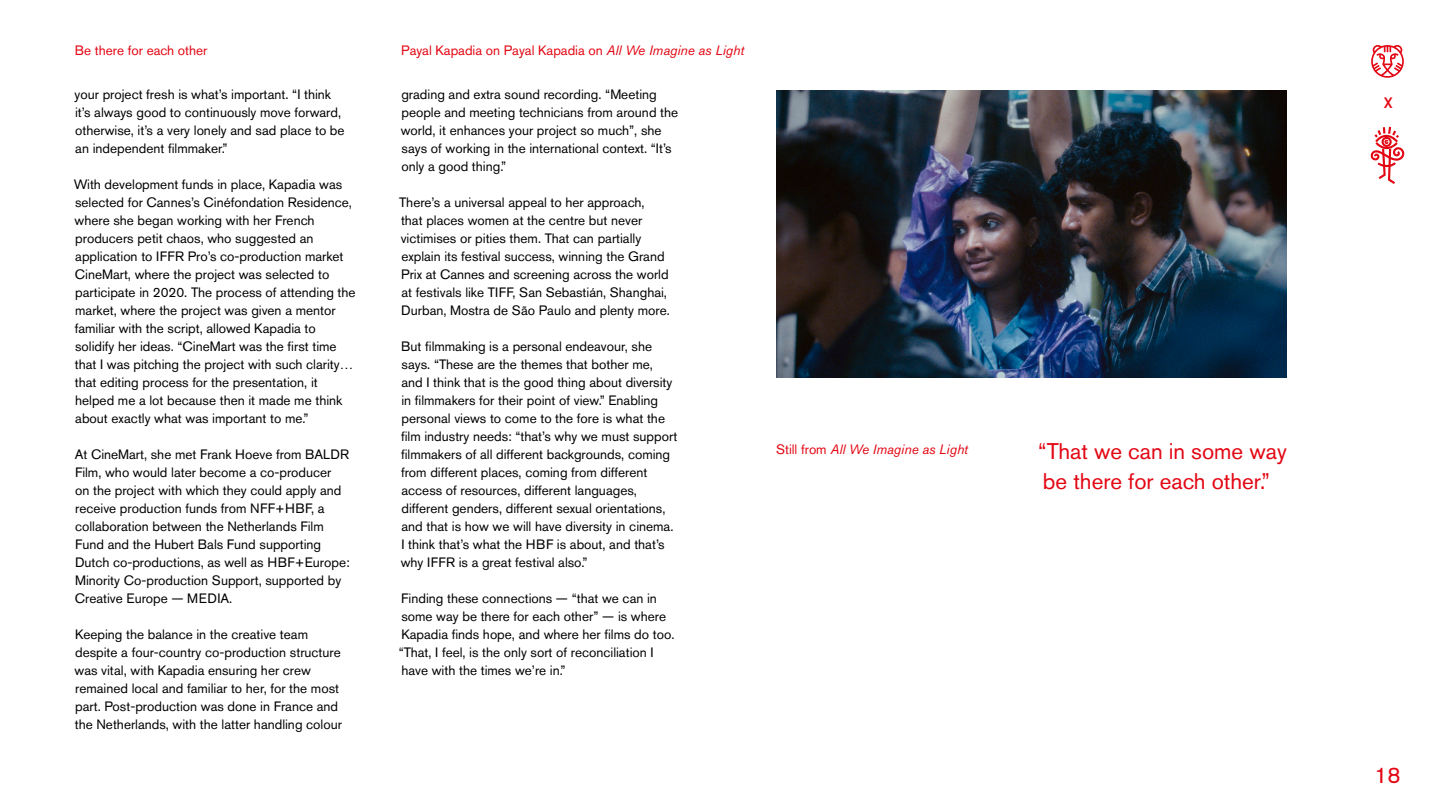
<style>
.page{position:relative;width:1440px;height:810px;background:#fff}
.page>*{position:absolute;margin:0;border:0;box-sizing:border-box;transform-origin:0 0}
.t1{font:22.5px/30px "Akzidenz Grotesk Pro";color:#e30613}
.t2{font:13.5px/18px "Akzidenz Grotesk Pro";color:#000}
.t3{font:13.5px "Akzidenz Grotesk Pro";color:#e30613}
.t4{font:italic 13.5px "Akzidenz Grotesk Pro";color:#e30613}
.s1{font-style:italic}
.s2{font-style:normal}
</style>
<div class="page">
<svg style="left:1371px;top:45px;width:33px;height:33px"></svg>
<svg style="left:1370px;top:127px;width:34px;height:57px"></svg>
<img style="left:776px;top:91px;width:510px;height:286px">
<p class="t3" style="left:75px;top:41px;width:134px">Be there for each other</p>
<p class="t3" style="left:401px;top:41px;width:344px">Payal Kapadia on Payal Kapadia on <span class="s1">All We Imagine as Light</span></p>
<p class="t2" style="left:75px;top:85px;width:272px">your project fresh is what’s important. “I think it’s always good to continuously move forward, otherwise, it’s a very lonely and sad place to be an independent filmmaker.”</p>
<p class="t2" style="left:74px;top:175px;width:283px">With development funds in place, Kapadia was selected for Cannes’s Cinéfondation Residence, where she began working with her French producers petit chaos, who suggested an application to IFFR Pro’s co-production market CineMart, where the project was selected to participate in 2020. The process of attending the market, where the project was given a mentor familiar with the script, allowed Kapadia to solidify her ideas. “CineMart was the first time that I was pitching the project with such clarity… that editing process for the presentation, it helped me a lot because then it made me think about exactly what was important to me.”</p>
<p class="t2" style="left:75px;top:445px;width:277px">At CineMart, she met Frank Hoeve from BALDR Film, who would later become a co-producer<br>on the project with which they could apply and receive production funds from NFF+HBF, a collaboration between the Netherlands Film Fund and the Hubert Bals Fund supporting Dutch co-productions, as well as HBF+Europe:<br>Minority Co-production Support, supported by Creative Europe — MEDIA.</p>
<p class="t2" style="left:75px;top:625px;width:269px">Keeping the balance in the creative team despite a four-country co-production structure was vital, with Kapadia ensuring her crew remained local and familiar to her, for the most part. Post-production was done in France and the Netherlands, with the latter handling colour</p>
<p class="t2" style="left:401px;top:85px;width:279px">grading and extra sound recording. “Meeting people and meeting technicians from around the world, it enhances your project so much”, she says of working in the international context. “It’s only a good thing.”</p>
<p class="t2" style="left:399px;top:193px;width:272px">There’s a universal appeal to her approach,<br>that places women at the centre but never victimises or pities them. That can partially explain its festival success, winning the Grand Prix at Cannes and screening across the world at festivals like TIFF, San Sebastián, Shanghai, Durban, Mostra de São Paulo and plenty more.</p>
<p class="t2" style="left:401px;top:337px;width:278px">But filmmaking is a personal endeavour, she says. “These are the themes that bother me,<br>and I think that is the good thing about diversity in filmmakers for their point of view.” Enabling personal views to come to the fore is what the film industry needs: “that’s why we must support filmmakers of all different backgrounds, coming from different places, coming from different access of resources, different languages, different genders, different sexual orientations, and that is how we will have diversity in cinema.<br>I think that’s what the HBF is about, and that’s why IFFR is a great festival also.”</p>
<p class="t2" style="left:399px;top:589px;width:277px">Finding these connections — “that we can in some way be there for each other” — is where Kapadia finds hope, and where her films do too. “That, I feel, is the only sort of reconciliation I have with the times we’re in.”</p>
<p class="t4" style="left:776px;top:440px;width:193px"><span class="s2">Still from</span> All We Imagine as Light</p>
<h1 class="t1" style="left:1038px;top:436px;width:250px">“That we can in some way be there for each other.”</h1>
<h1 class="t1" style="left:1384px;top:85px;width:10px">x</h1>
<h1 class="t1" style="left:1374px;top:760px;width:28px">18</h1>
</div>
